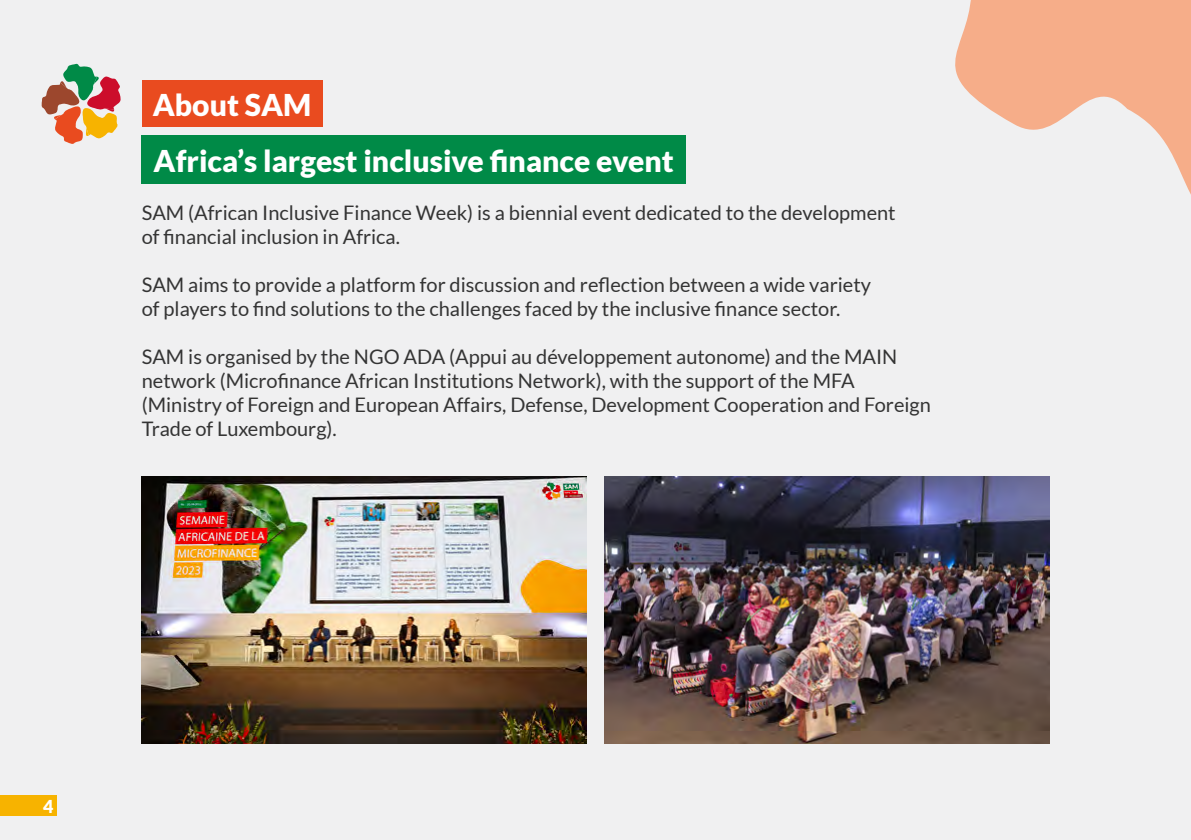
<style>
.page{position:relative;width:1191px;height:840px;background:#fff}
.page>*{position:absolute;margin:0;border:0;box-sizing:border-box;transform-origin:0 0}
.t1{font:900 30px "Lato";color:#fff}
.t2{font:20px/24px "Lato";color:#343434}
.t3{font:900 17.8px "Lato";color:#fff}
</style>
<div class="page">
<div style="left:0;top:0;width:1191px;height:839px;background:#f0f0f1"></div>
<div style="left:0;top:794px;width:57px;height:21px;background:#f7b300"></div>
<div style="left:142px;top:81px;width:180px;height:46px;background:#e94b1f"></div>
<svg style="left:41px;top:63px;width:80px;height:81px"></svg>
<img style="left:604px;top:476px;width:445px;height:267px">
<img style="left:142px;top:476px;width:444px;height:267px">
<div style="left:142px;top:135px;width:543px;height:48px;background:#008a47"></div>
<svg style="left:955px;top:0;width:236px;height:195px;fill:#f6ad89"></svg>
<p class="t1" style="left:153px;top:87px;width:160px">About SAM</p>
<p class="t1" style="left:154px;top:143px;width:521px">Africa’s largest inclusive finance event</p>
<p class="t2" style="left:142px;top:200px;width:755px">SAM (African Inclusive Finance Week) is a biennial event dedicated to the development</p>
<p class="t2" style="left:142px;top:224px;width:260px">of financial inclusion in Africa.</p>
<p class="t2" style="left:142px;top:272px;width:731px">SAM aims to provide a platform for discussion and reflection between a wide variety</p>
<p class="t2" style="left:142px;top:296px;width:700px">of players to find solutions to the challenges faced by the inclusive finance sector.</p>
<p class="t2" style="left:142px;top:344px;width:757px">SAM is organised by the NGO ADA (Appui au développement autonome) and the MAIN</p>
<p class="t2" style="left:142px;top:368px;width:790px">network (Microfinance African Institutions Network), with the support of the MFA (Ministry of Foreign and European Affairs, Defense, Development Cooperation and Foreign<br>Trade of Luxembourg).</p>
<p class="t3" style="left:43px;top:795px;width:12px">4</p>
</div>
